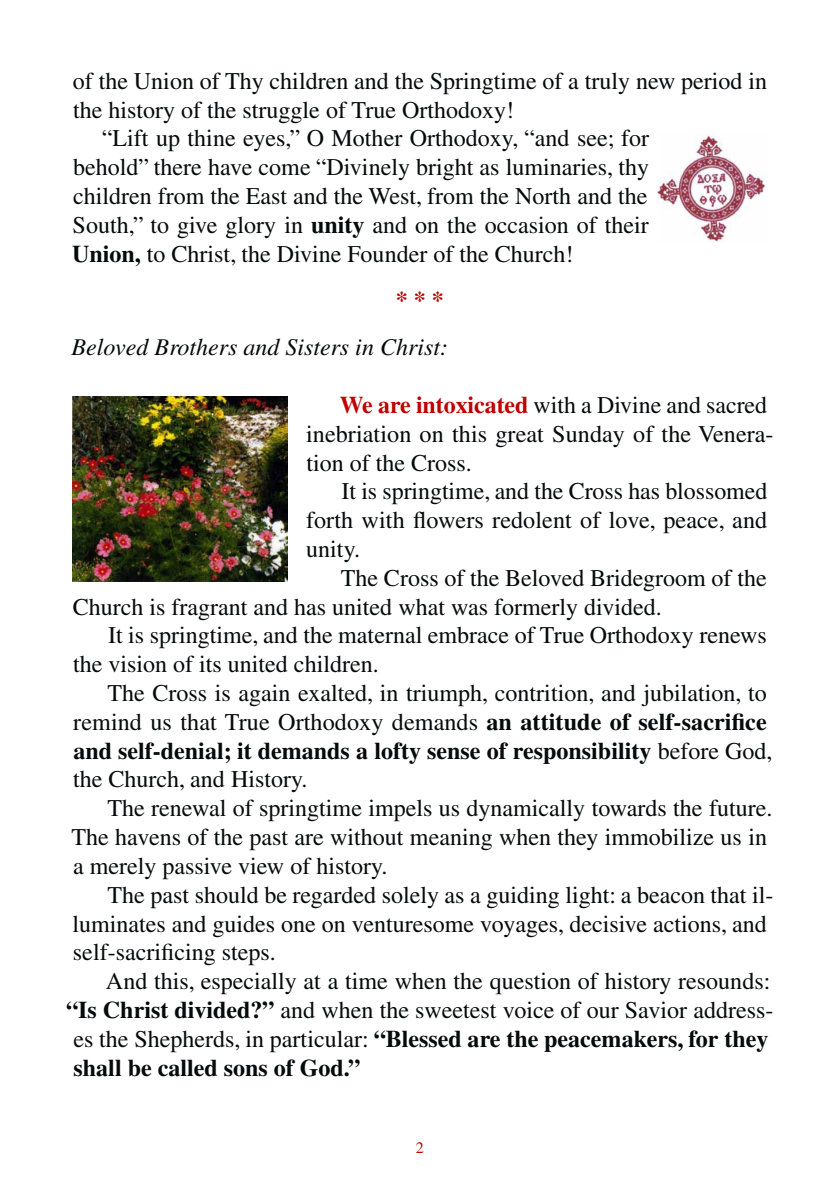
<style>
.page{position:relative;width:840px;height:1191px;background:#fff}
.page>*{position:absolute;margin:0;border:0;box-sizing:border-box;transform-origin:0 0}
.t1{font:24px/28.8px "Times CTOS";color:#050a0a}
.t2{font:700 24px "Times CTOS";color:#050a0a}
.t3{font:italic 24px "Times CTOS";color:#050a0a}
.t4{font:700 24px "Times CTOS";color:#c10000}
.t5{font:16px "Times CTOS";color:#c10000}
.s1{font-weight:700}
.s2{font-weight:700;color:#c10000}
.s3{font-weight:400}
</style>
<div class="page">
<img style="left:657px;top:134px;width:109px;height:108px">
<img style="left:72px;top:397px;width:215px;height:185px">
<p class="t1" style="left:73px;top:65px;width:695px">of the Union of Thy children and the Springtime of a truly new period in the history of the struggle of True Orthodoxy!</p>
<p class="t1" style="left:72px;top:122px;width:578px;text-align:justify;text-indent:30px">“Lift up thine eyes,” O Mother Orthodoxy, “and see; for behold” there have come “Divinely bright as luminaries, thy children from the East and the West, from the North and the South,” to give glory in <span class="s1">unity</span> and on the occasion of their <span class="s1">Union,</span> to Christ, the Divine Founder of the Church!</p>
<p class="t4" style="left:395px;top:279px;width:49px">* * *</p>
<p class="t3" style="left:71px;top:328px;width:378px">Beloved Brothers and Sisters in Christ:</p>
<p class="t1" style="left:306px;top:389px;width:468px;text-indent:34px"><span class="s2">We are intoxicated</span> with a Divine and sacred inebriation on this great Sunday of the Venera&shy;tion of the Cross.</p>
<p class="t1" style="left:306px;top:475px;width:462px;text-align:justify;text-indent:35px">It is springtime, and the Cross has blossomed forth with flowers redolent of love, peace, and unity.</p>
<p class="t1" style="left:73px;top:561px;width:695px;text-indent:268px">The Cross of the Beloved Bridegroom of the<br>Church is fragrant and has united what was formerly divided.</p>
<p class="t1" style="left:73px;top:619px;width:695px;text-indent:35px">It is springtime, and the maternal embrace of True Orthodoxy renews the vision of its united children.</p>
<p class="t1" style="left:73px;top:677px;width:700px;text-indent:34px">The Cross is again exalted, in triumph, contrition, and jubilation, to remind us that True Orthodoxy demands <span class="s1">an attitude of self-sacrifice and self-denial; it demands a lofty sense of responsibility</span> before God, the Church, and History.</p>
<p class="t1" style="left:71px;top:792px;width:702px;text-indent:36px">The renewal of springtime impels us dynamically towards the future.<br>The havens of the past are without meaning when they immobilize us in a merely passive view of history.</p>
<p class="t1" style="left:72px;top:878px;width:702px;text-indent:35px">The past should be regarded solely as a guiding light: a beacon that il&shy;luminates and guides one on venturesome voyages, decisive actions, and self-sacrificing steps.</p>
<p class="t1" style="left:106px;top:965px;width:665px">And this, especially at a time when the question of history resounds:</p>
<p class="t1" style="left:66px;top:993px;width:708px"><span class="s1">“Is Christ divided?”</span> and when the sweetest voice of our Savior address-</p>
<p class="t2" style="left:73px;top:1017px;width:696px"><span class="s3">es the Shepherds, in particular:</span> “Blessed are the peacemakers, for they</p>
<p class="t2" style="left:74px;top:1046px;width:288px">shall be called sons of God.”</p>
<p class="t5" style="left:416px;top:1134px;width:9px">2</p>
</div>
